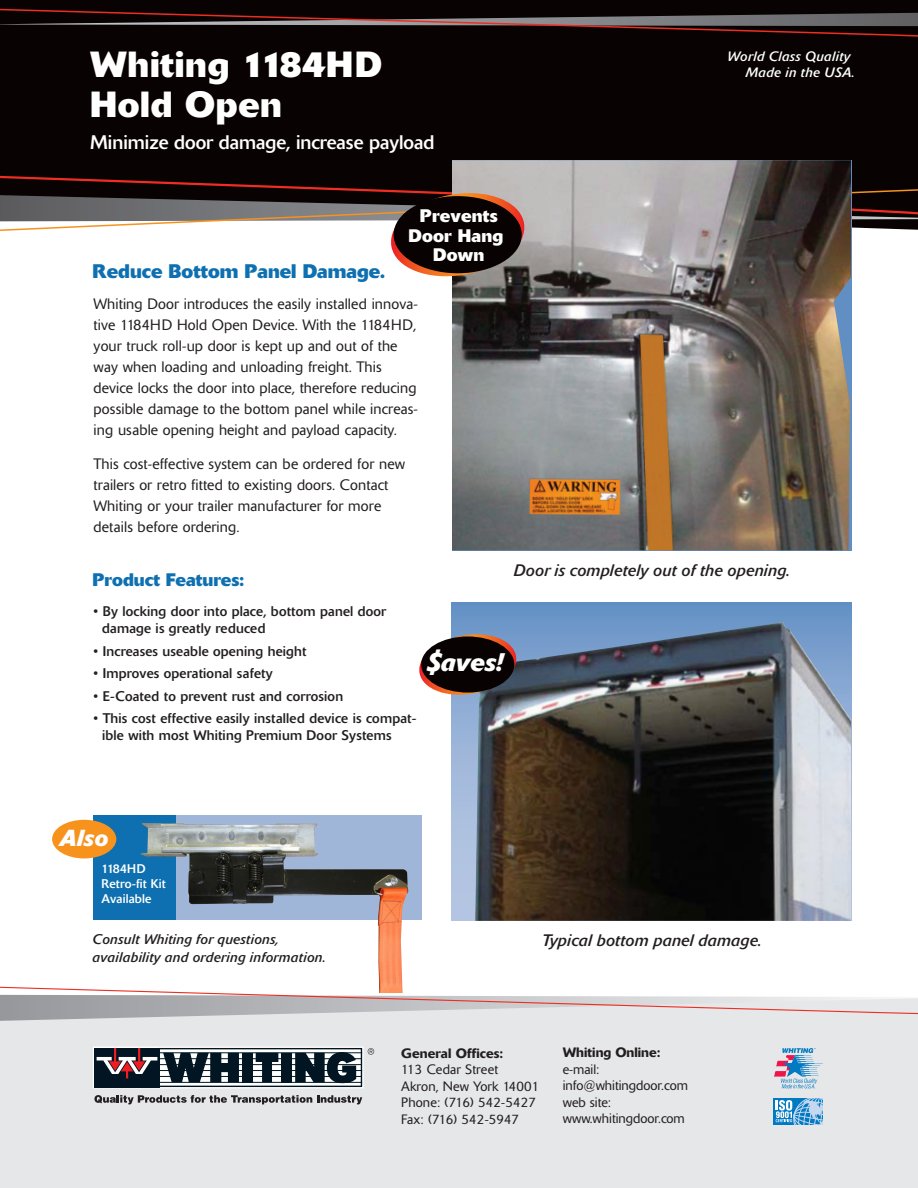
<style>
.page{position:relative;width:918px;height:1188px;background:#fff}
.page>*{position:absolute;margin:0;border:0;box-sizing:border-box;transform-origin:0 0}
.t1{font:700 36px/40.5px "Delta";letter-spacing:.02em;color:#fff}
.t2{font:italic 700 25.2px "Delta";color:#fff}
.t3{font:italic 700 22.95px "Delta";color:#fff}
.t4{font:19.5px "Delta";color:#fff}
.t5{font:700 19.5px "Delta";color:#0e70b0}
.t6{font:700 18px/19.5px "Delta";letter-spacing:.01em;color:#fff;text-align:center}
.t7{font:700 18px "Delta";color:#0e70b0}
.t8{font:italic 16.5px "Delta";color:#231f20}
.t9{font:300 15px/21px "Delta";letter-spacing:.01em;color:#231f20}
.t10{font:13.8px/16.8px "Delta";letter-spacing:.015em;color:#231f20}
.t11{font:italic 13.8px/18px "Delta";letter-spacing:.01em;color:#231f20}
.t12{font:300 13.5px/16.5px "Delta";color:#231f20}
.t13{font:italic 13.5px/16.5px "Delta";letter-spacing:.02em;color:#fff;text-align:right}
.t14{font:500 13.5px "Delta";letter-spacing:.01em;color:#231f20}
.t15{font:12.45px/15.3px "Delta";letter-spacing:.015em;color:#fff}
</style>
<div class="page">
<div style="left:94px;top:815px;width:327px;height:105px;background:#9fb6d9"></div>
<div style="left:94px;top:815px;width:82px;height:105px;background:#0e70b0"></div>
<div style="left:52px;top:820px;width:64px;height:38px;background:#f7931d;border-radius:50%"></div>
<img style="left:141px;top:823px;width:268px;height:163px">
<div style="left:0;top:0;width:918px;height:173px;background:#080302"></div>
<div style="left:0;top:1021px;width:918px;height:167px;background:#e6e7e9"></div>
<svg style="left:0;top:986px;width:918px;height:35px"></svg>
<svg style="left:0;top:7px;width:918px;height:32px;background:#2b1f1e"></svg>
<svg style="left:774px;top:1048px;width:49px;height:41px;background:#adbbd2"></svg>
<svg style="left:773px;top:1098px;width:3px;height:26px"></svg>
<svg style="left:776px;top:1098px;width:47px;height:26px"></svg>
<svg style="left:93px;top:1047px;width:281px;height:41px"></svg>
<svg style="left:94px;top:1095px;width:268px;height:9px;background:#969597"></svg>
<img style="left:452px;top:160px;width:399px;height:390px">
<svg style="left:452px;top:603px;width:399px;height:318px;background:#7fa3cf"></svg>
<img style="left:475px;top:622px;width:376px;height:299px">
<svg style="left:0;top:173px;width:918px;height:108px"></svg>
<div style="left:394px;top:196px;width:128px;height:77px;background:#080302;border-radius:50%"></div>
<svg style="left:419px;top:634px;width:100px;height:64px"></svg>
<div style="left:421px;top:636px;width:93px;height:57px;background:#080302;border-radius:50%"></div>
<h1 class="t1" style="left:90px;top:44px;width:294px">Whiting 1184HD<br>Hold Open</h1>
<h3 class="t4" style="left:90px;top:131px;width:346px">Minimize door damage, increase payload</h3>
<p class="t13" style="left:728px;top:48px;width:128px">World Class Quality<br>Made in the USA.</p>
<p class="t6" style="left:408px;top:206px;width:96px">Prevents<br>Door Hang<br>Down</p>
<h3 class="t5" style="left:93px;top:259px;width:294px">Reduce Bottom Panel Damage.</h3>
<p class="t9" style="left:94px;top:293px;width:326px">Whiting Door introduces the easily installed innova&shy;tive 1184HD Hold Open Device. With the 1184HD, your truck roll-up door is kept up and out of the way when loading and unloading freight. This device locks the door into place, therefore reducing possible damage to the bottom panel while increas&shy;ing usable opening height and payload capacity.</p>
<p class="t9" style="left:94px;top:454px;width:313px">This cost-effective system can be ordered for new trailers or retro fitted to existing doors. Contact Whiting or your trailer manufacturer for more details before ordering.</p>
<p class="t7" style="left:93px;top:569px;width:153px">Product Features:</p>
<p class="t10" style="left:102px;top:603px;width:286px;text-indent:-9px">• By locking door into place, bottom panel door damage is greatly reduced</p>
<p class="t10" style="left:94px;top:643px;width:214px">• Increases useable opening height</p>
<p class="t10" style="left:94px;top:665px;width:180px">• Improves operational safety</p>
<p class="t10" style="left:94px;top:688px;width:251px">• E-Coated to prevent rust and corrosion</p>
<p class="t10" style="left:102px;top:710px;width:316px;text-indent:-9px">• This cost effective easily installed device is compat&shy;ible with most Whiting Premium Door Systems</p>
<h2 class="t2" style="left:427px;top:646px;width:78px">$aves!</h2>
<p class="t8" style="left:514px;top:561px;width:278px">Door is completely out of the opening.</p>
<h3 class="t3" style="left:59px;top:824px;width:50px">Also</h3>
<p class="t15" style="left:102px;top:861px;width:66px">1184HD<br>Retro-fit Kit<br>Available</p>
<p class="t11" style="left:93px;top:930px;width:235px">Consult Whiting for questions, availability and ordering information.</p>
<p class="t8" style="left:542px;top:931px;width:221px">Typical bottom panel damage.</p>
<p class="t14" style="left:401px;top:1045px;width:104px">General Offices:</p>
<p class="t12" style="left:401px;top:1062px;width:140px">113 Cedar Street<br>Akron, New York 14001<br>Phone: (716) 542-5427<br>Fax: (716) 542-5947</p>
<p class="t14" style="left:563px;top:1044px;width:99px">Whiting Online:</p>
<p class="t12" style="left:563px;top:1061px;width:127px">e-mail: info@whitingdoor.com web site: www.whitingdoor.com</p>
</div>
